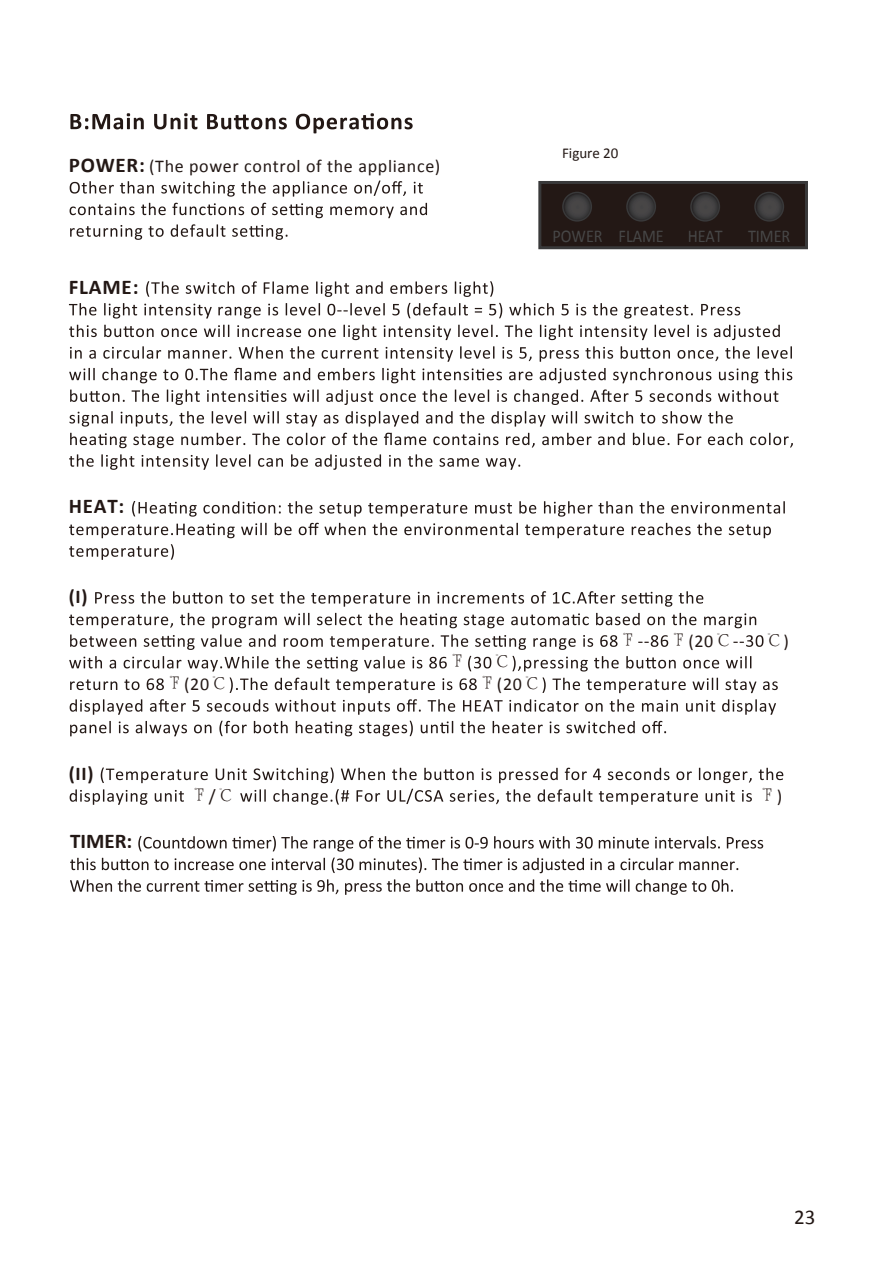
<style>
.page{position:relative;width:894px;height:1264px;background:#fff}
.page>*{position:absolute;margin:0;border:0;box-sizing:border-box;transform-origin:0 0}
.t1{font:700 21px "Calibri";letter-spacing:.04em;color:#231815}
.t2{font:21px "Calibri";color:#231815}
.t3{font:700 19.5px "Calibri";color:#231815}
.t4{font:18px "Calibri";letter-spacing:.035em;color:#231815}
.t5{font:18px "Calibri";letter-spacing:-.005em;color:#474747;scale:.9 1}
.t6{font:300 18px "Adobe Song Std";color:#231815}
.t7{font:15px "Calibri";color:#231815}
.s1{font-weight:700;font-size:21px}
.s2{font-family:"Adobe Song Std";font-weight:300}
.s3{font-family:"Calibri";font-weight:400}
</style>
<div class="page">
<div style="left:538px;top:181px;width:270px;height:68px;background:#231815;border:3px solid #39393a"></div>
<svg style="left:565px;top:192px;width:26px;height:29px"></svg>
<div style="left:562px;top:192px;width:30px;height:29px;border:2px solid #39393a;border-radius:50%"></div>
<svg style="left:629px;top:192px;width:26px;height:29px"></svg>
<div style="left:626px;top:192px;width:30px;height:29px;border:2px solid #39393a;border-radius:50%"></div>
<svg style="left:693px;top:192px;width:26px;height:29px"></svg>
<div style="left:690px;top:192px;width:30px;height:29px;border:2px solid #39393a;border-radius:50%"></div>
<svg style="left:757px;top:192px;width:26px;height:29px"></svg>
<div style="left:754px;top:192px;width:30px;height:29px;border:2px solid #39393a;border-radius:50%"></div>
<svg style="left:70px;top:113px;width:342px;height:20px"></svg>
<svg style="left:70px;top:180px;width:353px;height:17px"></svg>
<svg style="left:70px;top:203px;width:357px;height:15px"></svg>
<svg style="left:70px;top:224px;width:217px;height:16px"></svg>
<svg style="left:146px;top:281px;width:347px;height:16px"></svg>
<svg style="left:69px;top:303px;width:413px;height:15px"></svg>
<svg style="left:489px;top:303px;width:251px;height:15px"></svg>
<svg style="left:69px;top:325px;width:710px;height:15px"></svg>
<svg style="left:70px;top:346px;width:722px;height:16px"></svg>
<svg style="left:69px;top:368px;width:723px;height:15px"></svg>
<svg style="left:70px;top:389px;width:708px;height:16px"></svg>
<svg style="left:69px;top:411px;width:476px;height:15px"></svg>
<svg style="left:551px;top:411px;width:181px;height:12px"></svg>
<svg style="left:70px;top:432px;width:521px;height:16px"></svg>
<svg style="left:598px;top:433px;width:195px;height:14px"></svg>
<svg style="left:69px;top:454px;width:451px;height:16px"></svg>
<svg style="left:132px;top:501px;width:532px;height:15px"></svg>
<svg style="left:671px;top:501px;width:114px;height:12px"></svg>
<svg style="left:69px;top:522px;width:702px;height:16px"></svg>
<svg style="left:69px;top:544px;width:105px;height:16px"></svg>
<svg style="left:95px;top:591px;width:520px;height:15px"></svg>
<svg style="left:621px;top:591px;width:82px;height:15px"></svg>
<svg style="left:69px;top:613px;width:520px;height:15px"></svg>
<svg style="left:596px;top:613px;width:160px;height:15px"></svg>
<svg style="left:69px;top:634px;width:694px;height:37px"></svg>
<svg style="left:70px;top:678px;width:94px;height:12px"></svg>
<svg style="left:230px;top:677px;width:247px;height:16px"></svg>
<svg style="left:542px;top:677px;width:235px;height:16px"></svg>
<svg style="left:70px;top:699px;width:508px;height:15px"></svg>
<svg style="left:585px;top:699px;width:191px;height:15px"></svg>
<svg style="left:70px;top:720px;width:489px;height:16px"></svg>
<svg style="left:566px;top:720px;width:100px;height:13px"></svg>
<svg style="left:70px;top:767px;width:713px;height:37px"></svg>
<svg style="left:138px;top:836px;width:625px;height:15px"></svg>
<svg style="left:70px;top:857px;width:668px;height:16px"></svg>
<svg style="left:70px;top:879px;width:663px;height:15px"></svg>
<p class="t4" style="left:69px;top:154px;width:373px"><span class="s1">POWER:</span> (The power control of the appliance)</p>
<p class="t1" style="left:69px;top:273px;width:71px">FLAME:</p>
<p class="t7" style="left:562px;top:144px;width:58px">Figure 20</p>
<p class="t5" style="left:552px;top:224px;width:125px">POWER FLAME</p>
<p class="t5" style="left:687px;top:224px;width:40px">HEAT</p>
<p class="t5" style="left:748px;top:224px;width:48px">TIMER</p>
<p class="t1" style="left:69px;top:493px;width:57px">HEAT:</p>
<p class="t3" style="left:69px;top:584px;width:20px">(I)</p>
<p class="t3" style="left:69px;top:761px;width:26px">(II)</p>
<p class="t6" style="left:448px;top:652px;width:19px">℉</p>
<p class="t6" style="left:492px;top:652px;width:19px">℃</p>
<p class="t4" style="left:165px;top:672px;width:64px"><span class="s2">℉</span>(20<span class="s2">℃</span></p>
<p class="t4" style="left:478px;top:672px;width:64px"><span class="s2">℉</span>(20<span class="s2">℃</span></p>
<p class="t6" style="left:619px;top:630px;width:19px">℉</p>
<p class="t4" style="left:669px;top:629px;width:64px"><span class="s2">℉</span>(20<span class="s2">℃</span></p>
<p class="t6" style="left:764px;top:630px;width:26px">℃<span class="s3">)</span></p>
<p class="t1" style="left:70px;top:828px;width:64px">TIMER:</p>
<p class="t6" style="left:190px;top:785px;width:46px">℉<span class="s3">/</span>℃</p>
<p class="t6" style="left:758px;top:785px;width:26px">℉<span class="s3">)</span></p>
<p class="t2" style="left:794px;top:1203px;width:23px">23</p>
</div>
